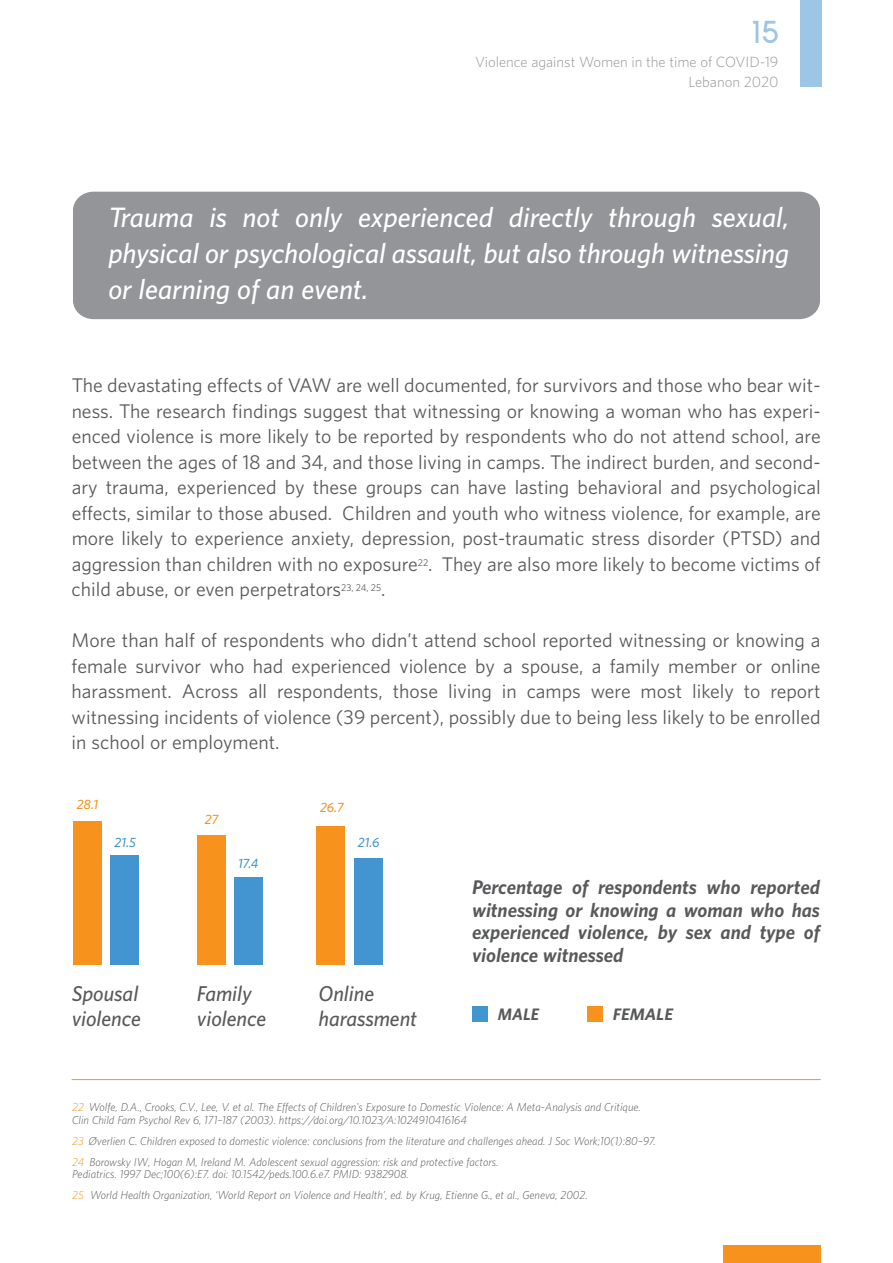
<style>
.page{position:relative;width:893px;height:1263px;background:#fff}
.page>*{position:absolute;margin:0;border:0;box-sizing:border-box;transform-origin:0 0}
.t1{font:700 30px "Quadranta";color:#9cc5e6}
.t2{font:italic 600 25.5px/36px "UNFPA";letter-spacing:-.005em;color:#fff;text-align:justify}
.t3{font:italic 600 19.5px/25.5px "UNFPA";color:#58595b}
.t4{font:18px/25.5px "UNFPA Text";color:#58595b;text-align:justify}
.t5{font:italic 700 18px/22.5px "UNFPA";color:#58595b;text-align:justify}
.t6{font:italic 700 15.15px "UNFPA";color:#58595b;scale:1.05 1}
.t7{font:italic 700 15.15px "UNFPA";color:#58595b}
.t8{font:300 13.5px/19.5px "UNFPA";color:#939598;text-align:right}
.t9{font:italic 600 12px "UNFPA";color:#4295d1}
.t10{font:italic 600 12px "UNFPA";color:#f7931d}
.t11{font:italic 300 10.5px/21px "UNFPA";color:#58595b}
.s1{color:#f7931d}
</style>
<div class="page">
<div style="left:723px;top:1246px;width:98px;height:17px;background:#f7931d"></div>
<div style="left:110px;top:855px;width:28px;height:109px;background:#4295d1"></div>
<div style="left:73px;top:821px;width:28px;height:143px;background:#f7931d"></div>
<div style="left:354px;top:858px;width:28px;height:106px;background:#4295d1"></div>
<div style="left:317px;top:826px;width:28px;height:138px;background:#f7931d"></div>
<div style="left:234px;top:877px;width:28px;height:87px;background:#4295d1"></div>
<div style="left:197px;top:835px;width:28px;height:129px;background:#f7931d"></div>
<hr style="left:72px;top:1079px;width:749px;height:1px;background:#f7931d">
<div style="left:73px;top:192px;width:747px;height:127px;background:#939598"></div>
<div style="left:472px;top:1007px;width:15px;height:15px;background:#4295d1"></div>
<div style="left:587px;top:1007px;width:15px;height:15px;background:#f7931d"></div>
<div style="left:800px;top:0;width:21px;height:87px;background:#9cc5e6"></div>
<h1 class="t1" style="left:752px;top:13px;width:28px">15</h1>
<p class="t8" style="left:475px;top:52px;width:305px">Violence against Women in the time of COVID-19<br>Lebanon 2020</p>
<h2 class="t2" style="left:108px;top:198px;width:682px">Trauma is not only experienced directly through sexual, physical or psychological assault, but also through witnessing or learning of an event.</h2>
<p class="t4" style="left:72px;top:372px;width:751px">The devastating effects of VAW are well documented, for survivors and those who bear wit&shy;ness. The research findings suggest that witnessing or knowing a woman who has experi&shy;enced violence is more likely to be reported by respondents who do not attend school, are between the ages of 18 and 34, and those living in camps. The indirect burden, and second&shy;ary trauma, experienced by these groups can have lasting behavioral and psychological effects, similar to those abused. Children and youth who witness violence, for example, are more likely to experience anxiety, depression, post-traumatic stress disorder (PTSD) and aggression than children with no exposure<sup>22</sup>. They are also more likely to become victims of child abuse, or even perpetrators<sup>23,</sup> <sup>24,</sup> <sup>25</sup>.</p>
<p class="t4" style="left:72px;top:627px;width:750px">More than half of respondents who didn’t attend school reported witnessing or knowing a female survivor who had experienced violence by a spouse, a family member or online harassment. Across all respondents, those living in camps were most likely to report witnessing incidents of violence (39 percent), possibly due to being less likely to be enrolled in school or employment.</p>
<p class="t10" style="left:77px;top:797px;width:23px">28.1</p>
<p class="t9" style="left:115px;top:834px;width:23px">21.5</p>
<p class="t10" style="left:205px;top:812px;width:16px">27</p>
<p class="t9" style="left:238px;top:855px;width:22px">17.4</p>
<p class="t10" style="left:320px;top:800px;width:26px">26.7</p>
<p class="t9" style="left:358px;top:834px;width:23px">21.6</p>
<p class="t3" style="left:72px;top:980px;width:71px">Spousal violence</p>
<p class="t3" style="left:197px;top:980px;width:71px">Family violence</p>
<p class="t3" style="left:318px;top:980px;width:100px">Online harassment</p>
<p class="t5" style="left:472px;top:875px;width:351px">Percentage of respondents who reported witnessing or knowing a woman who has experienced violence, by sex and type of violence witnessed</p>
<p class="t7" style="left:498px;top:1004px;width:43px">MALE</p>
<p class="t6" style="left:613px;top:1004px;width:59px">FEMALE</p>
<p class="t11" style="left:72px;top:1100px;width:570px;line-height:12.6px"><span class="s1">22</span> Wolfe, D.A., Crooks, C.V., Lee, V. et al. The Effects of Children's Exposure to Domestic Violence: A Meta-Analysis and Critique.<br>Clin Child Fam Psychol Rev 6, 171–187 (2003). https://doi.org/10.1023/A:1024910416164</p>
<p class="t11" style="left:72px;top:1130px;width:585px"><span class="s1">23</span> Øverlien C. Children exposed to domestic violence: conclusions from the literature and challenges ahead. J Soc Work;10(1):80–97.<br><span class="s1">24</span> Borowsky IW, Hogan M, Ireland M. Adolescent sexual aggression: risk and protective factors.</p>
<p class="t11" style="left:72px;top:1163px;width:517px">Pediatrics. 1997 Dec;100(6):E7. doi: 10.1542/peds.100.6.e7. PMID: 9382908.<br><span class="s1">25</span> World Health Organization, ‘World Report on Violence and Health’, ed. by Krug, Etienne G., et al., Geneva, 2002.</p>
</div>
